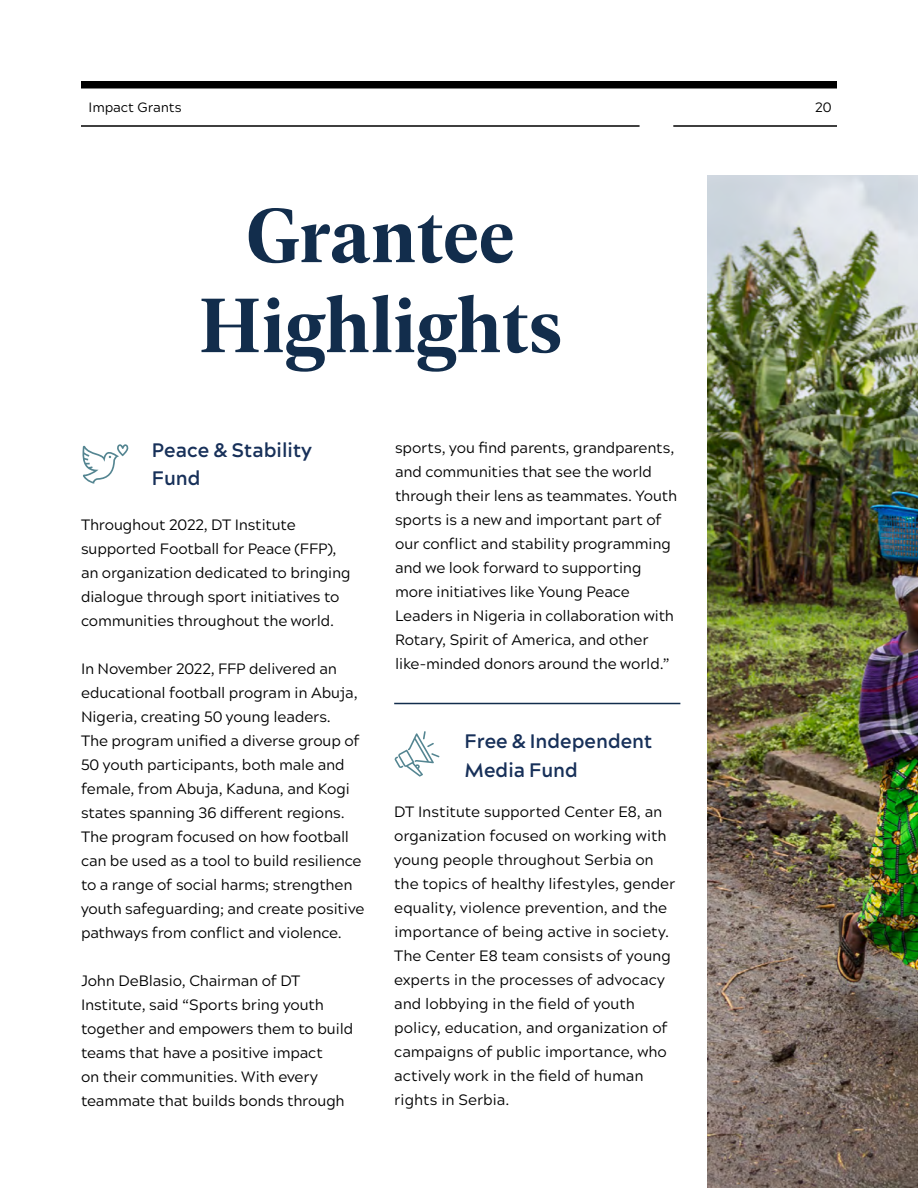
<style>
.page{position:relative;width:918px;height:1188px;background:#fff}
.page>*{position:absolute;margin:0;border:0;box-sizing:border-box;transform-origin:0 0}
.t1{font:600 82.5px/90px "Geller Headline";color:#122d4c;text-align:center}
.t2{font:600 19.5px/28.5px "Acherus Grotesque";color:#173059}
.t3{font:15px/24px "Acherus Grotesque";letter-spacing:-.01em;color:#000}
.t4{font:13.5px "Acherus Grotesque";color:#000}
</style>
<div class="page">
<hr style="left:917px;top:0;width:1px;height:1188px;background:#122d4c">
<img style="left:707px;top:176px;width:211px;height:1012px">
<svg style="left:82px;top:444px;width:46px;height:40px"></svg>
<svg style="left:394px;top:731px;width:46px;height:46px"></svg>
<div style="left:81px;top:81px;width:756px;height:7px;background:#000"></div>
<hr style="left:81px;top:125px;width:559px;height:2px;background:#000">
<hr style="left:673px;top:125px;width:164px;height:2px;background:#000">
<hr style="left:394px;top:703px;width:286px;height:1px;background:#122d4c">
<p class="t4" style="left:89px;top:96px;width:95px">Impact Grants</p>
<p class="t4" style="left:815px;top:96px;width:18px">20</p>
<h1 class="t1" style="left:199px;top:187px;width:365px">Grantee<br>Highlights</h1>
<h2 class="t2" style="left:152px;top:435px;width:162px">Peace &amp; Stability<br>Fund</h2>
<p class="t3" style="left:81px;top:512px;width:271px">Throughout 2022, DT Institute supported Football for Peace (FFP), an organization dedicated to bringing dialogue through sport initiatives to communities throughout the world.</p>
<p class="t3" style="left:81px;top:656px;width:285px">In November 2022, FFP delivered an educational football program in Abuja, Nigeria, creating 50 young leaders.<br>The program unified a diverse group of 50 youth participants, both male and female, from Abuja, Kaduna, and Kogi states spanning 36 different regions.<br>The program focused on how football can be used as a tool to build resilience to a range of social harms; strengthen youth safeguarding; and create positive pathways from conflict and violence.</p>
<p class="t3" style="left:81px;top:968px;width:274px">John DeBlasio, Chairman of DT Institute, said “Sports bring youth together and empowers them to build teams that have a positive impact<br>on their communities. With every teammate that builds bonds through</p>
<p class="t3" style="left:395px;top:434px;width:284px">sports, you find parents, grandparents, and communities that see the world through their lens as teammates. Youth sports is a new and important part of our conflict and stability programming and we look forward to supporting more initiatives like Young Peace Leaders in Nigeria in collaboration with Rotary, Spirit of America, and other like-minded donors around the world.”</p>
<h2 class="t2" style="left:465px;top:727px;width:189px">Free &amp; Independent<br>Media Fund</h2>
<p class="t3" style="left:394px;top:799px;width:283px">DT Institute supported Center E8, an organization focused on working with young people throughout Serbia on the topics of healthy lifestyles, gender equality, violence prevention, and the importance of being active in society.<br>The Center E8 team consists of young experts in the processes of advocacy and lobbying in the field of youth policy, education, and organization of campaigns of public importance, who actively work in the field of human rights in Serbia.</p>
</div>
